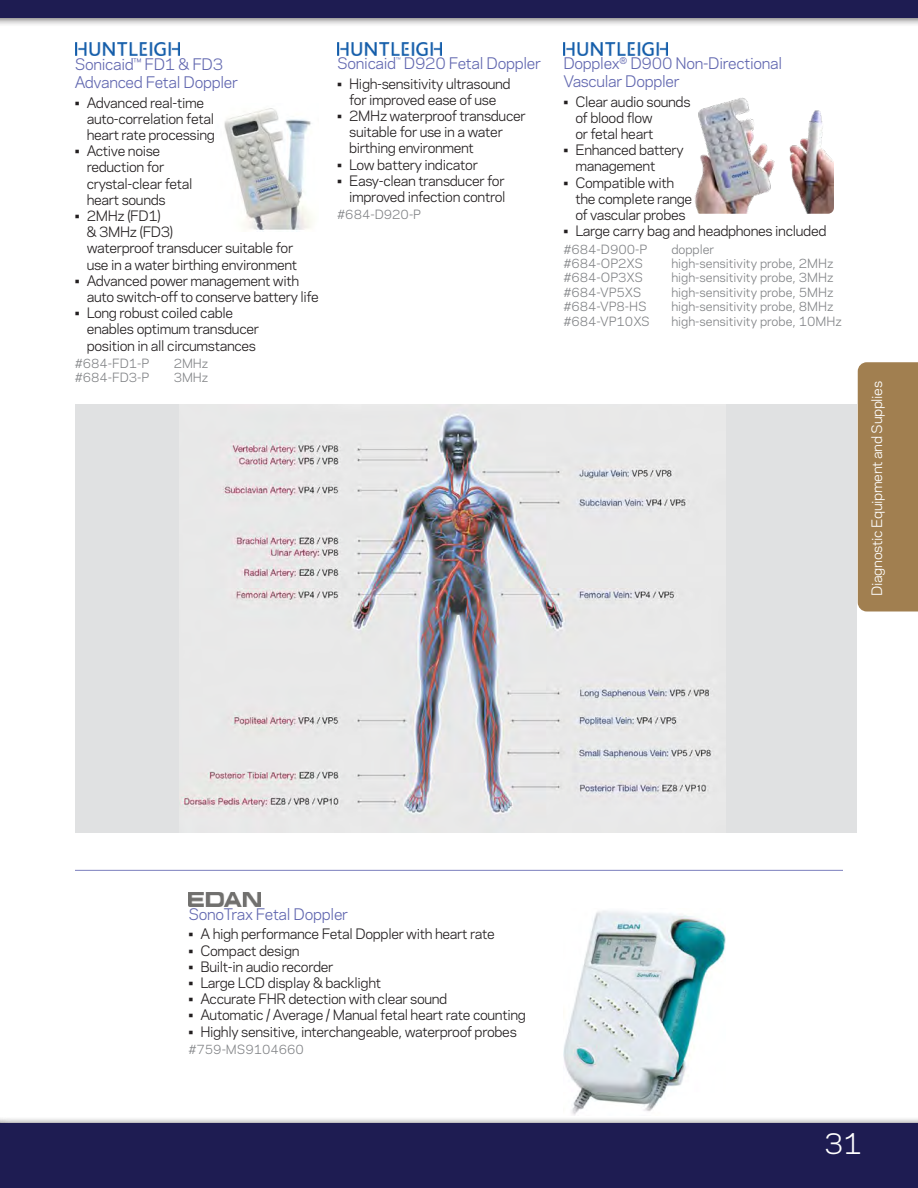
<style>
.page{position:relative;width:918px;height:1188px;background:#fff}
.page>*{position:absolute;margin:0;border:0;box-sizing:border-box;transform-origin:0 0}
.t1{font:27px "Galaxie Polaris";color:#fff}
.t2{font:15px/18px "Galaxie Polaris";letter-spacing:-.02em;color:#6268b0}
.t3{font:13.5px/16.2px "Galaxie Polaris";letter-spacing:-.025em;color:#231f20}
.t4{font:13.5px "Galaxie Polaris";letter-spacing:-.025em;color:#fff}
.t5{font:12px "Galaxie Polaris";color:#808285}
</style>
<div class="page">
<div style="left:0;top:0;width:918px;height:27px;background:#231f20;opacity:.75"></div>
<div style="left:0;top:0;width:918px;height:18px;background:#1e1c52"></div>
<div style="left:0;top:1116px;width:918px;height:72px;background:#231f20;opacity:.75"></div>
<div style="left:0;top:1123px;width:918px;height:65px;background:#1e1c52"></div>
<div style="left:75px;top:404px;width:782px;height:429px;background:#e0e1e2"></div>
<img style="left:337px;top:42px;width:105px;height:14px">
<img style="left:695px;top:97px;width:68px;height:117px">
<img style="left:563px;top:42px;width:105px;height:14px">
<img style="left:180px;top:404px;width:538px;height:429px">
<img style="left:75px;top:42px;width:105px;height:14px">
<img style="left:224px;top:108px;width:89px;height:123px">
<img style="left:563px;top:910px;width:162px;height:206px">
<hr style="left:75px;top:870px;width:768px;height:1px;background:#7b7fbd">
<img style="left:188px;top:893px;width:73px;height:13px">
<div style="left:858px;top:362px;width:60px;height:250px;background:#a17f50"></div>
<p class="t2" style="left:75px;top:55px;width:165px">Sonicaid™ FD1 &amp; FD3<br>Advanced Fetal Doppler</p>
<p class="t3" style="left:87px;top:94px;width:130px;text-indent:-12px">• Advanced real-time auto-correlation fetal heart rate processing</p>
<p class="t3" style="left:87px;top:142px;width:107px;text-indent:-12px">• Active noise reduction for crystal-clear fetal heart sounds</p>
<p class="t3" style="left:87px;top:207px;width:212px;text-indent:-12px">• 2MHz (FD1)<br>&amp; 3MHz (FD3)<br>waterproof transducer suitable for use in a water birthing environment</p>
<p class="t3" style="left:87px;top:272px;width:234px;text-indent:-12px">• Advanced power management with auto switch-off to conserve battery life</p>
<p class="t3" style="left:87px;top:304px;width:174px;text-indent:-12px">• Long robust coiled cable enables optimum transducer position in all circumstances</p>
<p class="t5" style="left:75px;top:354px;width:76px">#684-FD1-P</p>
<p class="t5" style="left:174px;top:354px;width:36px">2MHz</p>
<p class="t5" style="left:75px;top:369px;width:76px">#684-FD3-P</p>
<p class="t5" style="left:174px;top:369px;width:36px">3MHz</p>
<p class="t2" style="left:337px;top:54px;width:205px">Sonicaid<sup>™</sup> D920 Fetal Doppler</p>
<p class="t3" style="left:337px;top:75px;width:175px;text-align:center">• High-sensitivity ultrasound for improved ease of use</p>
<p class="t3" style="left:349px;top:107px;width:178px;text-indent:-12px">• 2MHz waterproof transducer suitable for use in a water birthing environment</p>
<p class="t3" style="left:337px;top:156px;width:142px">• Low battery indicator</p>
<p class="t3" style="left:337px;top:172px;width:170px;text-align:right">• Easy-clean transducer for improved infection control</p>
<p class="t5" style="left:337px;top:206px;width:85px">#684-D920-P</p>
<p class="t2" style="left:563px;top:54px;width:220px">Dopplex<sup>®</sup> D900 Non-Directional<br>Vascular Doppler</p>
<p class="t3" style="left:575px;top:93px;width:117px;text-indent:-12px">• Clear audio sounds of blood flow<br>or fetal heart</p>
<p class="t3" style="left:575px;top:141px;width:110px;text-indent:-12px">• Enhanced battery management</p>
<p class="t3" style="left:575px;top:174px;width:118px;text-indent:-12px">• Compatible with the complete range of vascular probes</p>
<p class="t3" style="left:563px;top:222px;width:265px">• Large carry bag and headphones included</p>
<p class="t5" style="left:563px;top:240px;width:85px">#684-D900-P</p>
<p class="t5" style="left:671px;top:240px;width:44px">doppler</p>
<p class="t5" style="left:563px;top:254px;width:81px">#684-OP2XS</p>
<p class="t5" style="left:671px;top:254px;width:164px">high-sensitivity probe, 2MHz</p>
<p class="t5" style="left:563px;top:269px;width:81px">#684-OP3XS</p>
<p class="t5" style="left:671px;top:269px;width:164px">high-sensitivity probe, 3MHz</p>
<p class="t5" style="left:563px;top:283px;width:80px">#684-VP5XS</p>
<p class="t5" style="left:671px;top:283px;width:164px">high-sensitivity probe, 5MHz</p>
<p class="t5" style="left:563px;top:298px;width:85px">#684-VP8-HS</p>
<p class="t5" style="left:671px;top:298px;width:164px">high-sensitivity probe, 8MHz</p>
<p class="t5" style="left:563px;top:312px;width:88px">#684-VP10XS</p>
<p class="t5" style="left:671px;top:312px;width:172px">high-sensitivity probe, 10MHz</p>
<p class="t4" style="left:867px;top:596px;width:216px;rotate:-90deg">Diagnostic Equipment and Supplies</p>
<p class="t2" style="left:188px;top:905px;width:161px">SonoTrax Fetal Doppler</p>
<p class="t3" style="left:188px;top:925px;width:308px">• A high performance Fetal Doppler with heart rate</p>
<p class="t3" style="left:188px;top:942px;width:113px">• Compact design</p>
<p class="t3" style="left:188px;top:958px;width:147px">• Built-in audio recorder</p>
<p class="t3" style="left:188px;top:974px;width:194px">• Large LCD display &amp; backlight</p>
<p class="t3" style="left:188px;top:990px;width:260px">• Accurate FHR detection with clear sound</p>
<p class="t3" style="left:188px;top:1006px;width:339px">• Automatic / Average / Manual fetal heart rate counting</p>
<p class="t3" style="left:188px;top:1023px;width:330px">• Highly sensitive, interchangeable, waterproof probes</p>
<p class="t5" style="left:188px;top:1040px;width:117px">#759-MS9104660</p>
<h1 class="t1" style="left:825px;top:1123px;width:39px">31</h1>
</div>
